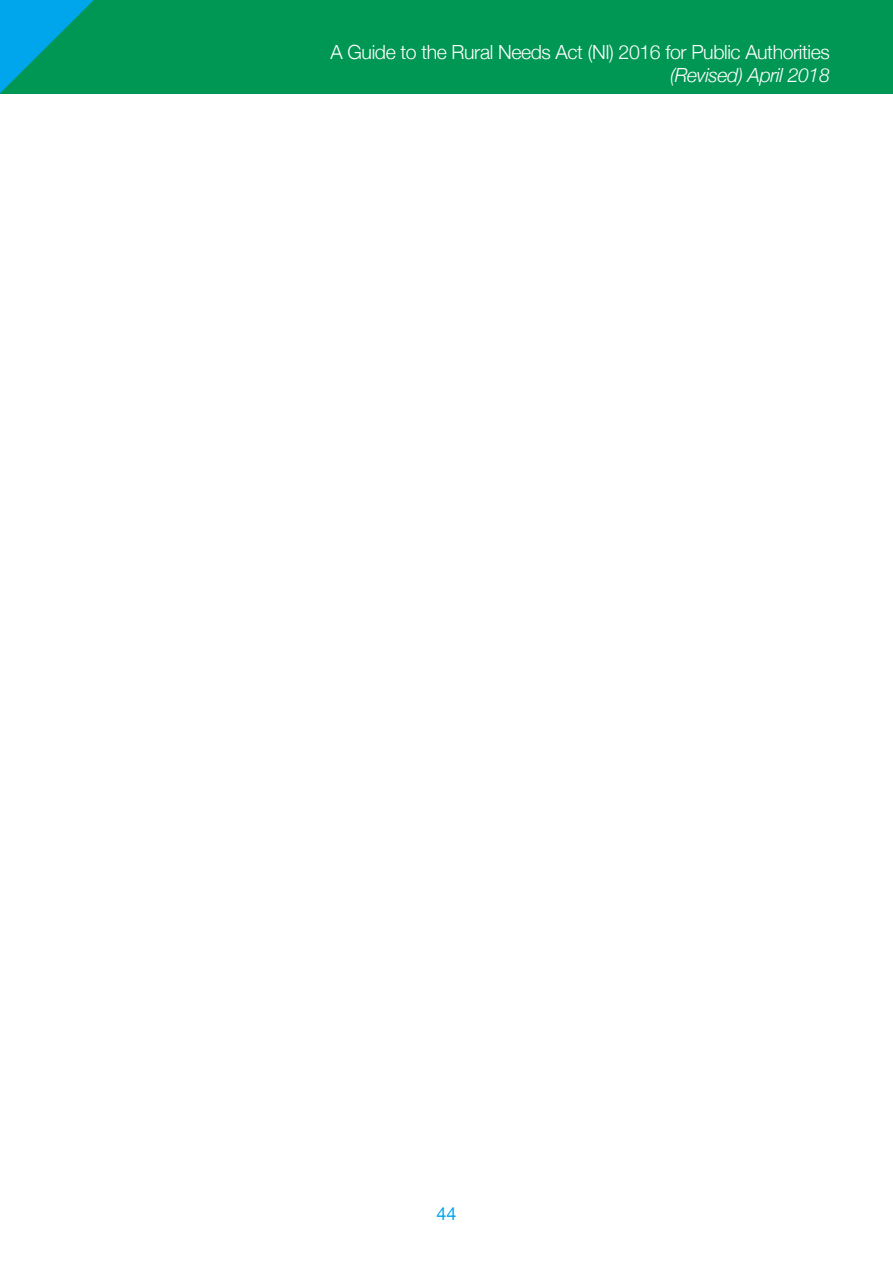
<style>
.page{position:relative;width:893px;height:1263px;background:#fff}
.page>*{position:absolute;margin:0;border:0;box-sizing:border-box;transform-origin:0 0}
.t1{font:300 19.5px "Helvetica Neue";letter-spacing:-.02em;color:#fff}
.t2{font:italic 300 19.5px "Helvetica Neue";letter-spacing:-.02em;color:#fff}
.t3{font:18px "Helvetica Neue";color:#00a6eb}
</style>
<div class="page">
<div style="left:0;top:0;width:893px;height:94px;background:#009754"></div>
<svg style="left:0;top:0;width:94px;height:93px"></svg>
<p class="t1" style="left:331px;top:40px;width:501px">A Guide to the Rural Needs Act (NI) 2016 for Public Authorities</p>
<p class="t2" style="left:670px;top:63px;width:161px">(Revised) April 2018</p>
<p class="t3" style="left:436px;top:1202px;width:22px">44</p>
</div>
